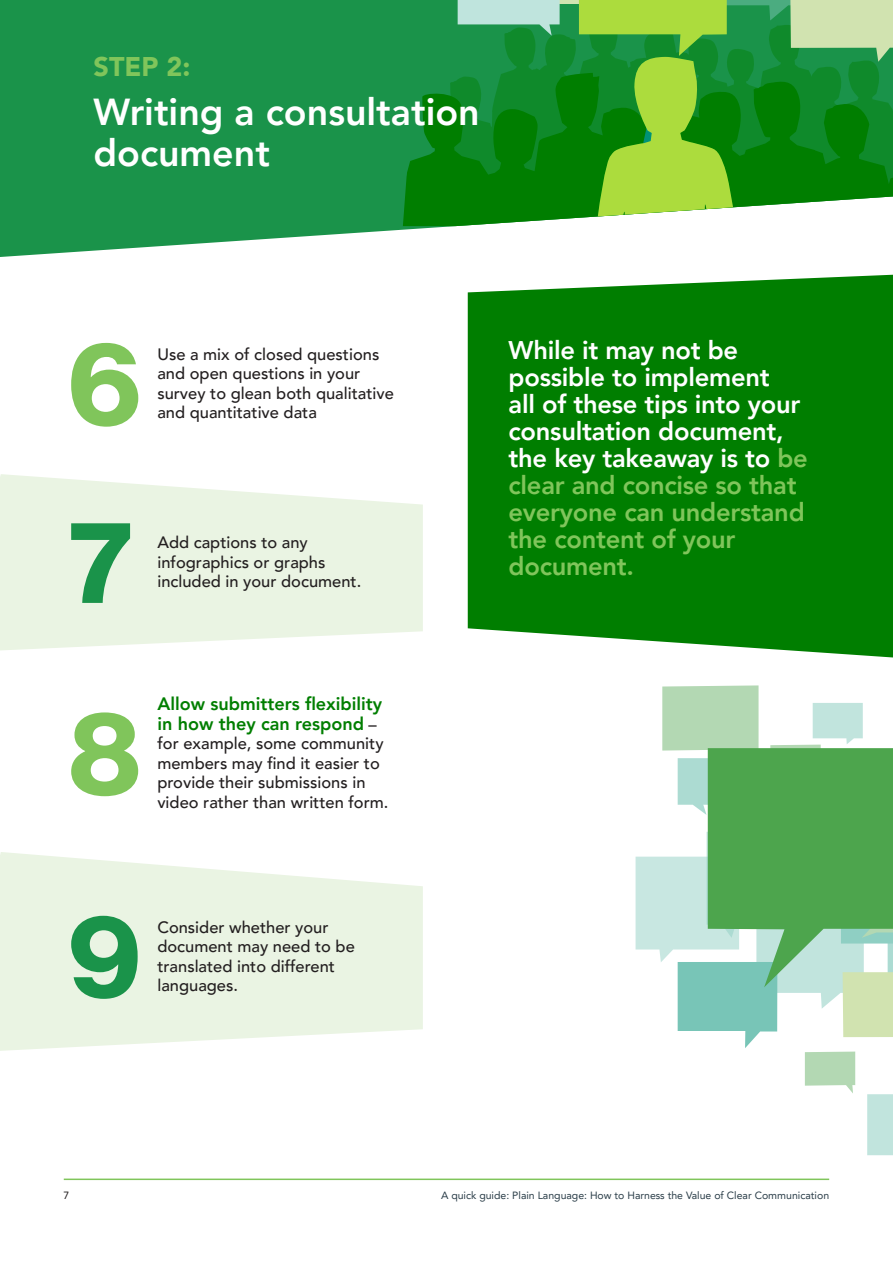
<style>
.page{position:relative;width:893px;height:1263px;background:#fff}
.page>*{position:absolute;margin:0;border:0;box-sizing:border-box;transform-origin:0 0}
._2__SUB{font:117.15px "N Haas Grotesk DS Pro 75 Bd";color:#80c55b}
.large_green_sub{font:116.1px "N Haas Grotesk DS Pro 75 Bd";color:#1a934a}
._13__HDR_REV{font:800 37.5px/40.5px "Avenir LT Pro";color:#fff}
._13__HDR_REV-2{font:900 27px "Avenir LT Pro";color:#80c55b}
._4__Body{font:800 25.5px/27px "Avenir LT Pro";letter-spacing:-.01em;color:#fff}
._7__Bullets{font:800 18px/19.5px "Avenir LT Pro";color:#007e00}
._4__Body-2{font:500 16.5px/19.5px "Avenir LT Pro";color:#231f20}
._7__Bullets-2{font:500 16.5px/19.5px "Avenir LT Pro";color:#231f20}
.t1{font:10.5px "Avenir LT Pro";color:#293c47}
.t2{font:10.5px "Avenir LT Pro";color:#231f20}
.s1{font-weight:500;font-size:16.5px;color:#231f20}
.s2{color:#80c55b}
</style>
<div class="page">
<hr style="left:64px;top:1178px;width:765px;height:2px;background:#80c55b">
<div style="left:468px;top:275px;width:425px;height:382px;background:#007e00"></div>
<svg style="left:0;top:474px;width:423px;height:176px;background:#ecf5e6"></svg>
<svg style="left:0;top:852px;width:423px;height:199px;background:#ecf5e6"></svg>
<svg style="left:636px;top:685px;width:257px;height:471px"></svg>
<svg style="left:0;top:0;width:579px;height:257px;background:#309d5b"></svg>
<svg style="left:437px;top:15px;width:142px;height:58px;background:#169040"></svg>
<hr style="left:483px;top:0;width:102px;height:3px;background:#d1e3b0">
<svg style="left:458px;top:0;width:102px;height:36px;background:#8bcaae"></svg>
<svg style="left:403px;top:73px;width:176px;height:153px;background:#0b8517"></svg>
<svg style="left:579px;top:0;width:314px;height:218px;background:#4fa93b"></svg>
<p class="_13__HDR_REV-2" style="left:94px;top:51px;width:98px">STEP 2:</p>
<p class="_13__HDR_REV" style="left:94px;top:92px;width:388px">Writing a consultation document</p>
<p class="_2__SUB" style="left:68px;top:315px;width:74px">6</p>
<p class="_4__Body-2" style="left:157px;top:344px;width:238px">Use a mix of closed questions and open questions in your survey to glean both qualitative and quantitative data</p>
<p class="large_green_sub" style="left:69px;top:494px;width:65px">7</p>
<p class="_4__Body-2" style="left:157px;top:533px;width:205px">Add captions to any infographics or graphs included in your document.</p>
<p class="_2__SUB" style="left:69px;top:685px;width:73px">8</p>
<p class="_7__Bullets" style="left:157px;top:694px;width:226px">Allow submitters flexibility in how they can respond <span class="s1">–</span></p>
<p class="_7__Bullets-2" style="left:157px;top:734px;width:233px">for example, some community members may find it easier to provide their submissions in video rather than written form.</p>
<p class="large_green_sub" style="left:69px;top:888px;width:73px">9</p>
<p class="_4__Body-2" style="left:157px;top:917px;width:199px">Consider whether your document may need to be translated into different languages.</p>
<p class="_4__Body" style="left:509px;top:337px;width:301px">While it may not be possible to implement<br>all of these tips into your consultation document, the key takeaway is to <span class="s2">be clear and concise so that everyone can understand the content of your document.</span></p>
<p class="t2" style="left:64px;top:1189px;width:7px">7</p>
<p class="t1" style="left:441px;top:1189px;width:390px">A quick guide: Plain Language: How to Harness the Value of Clear Communication</p>
</div>
